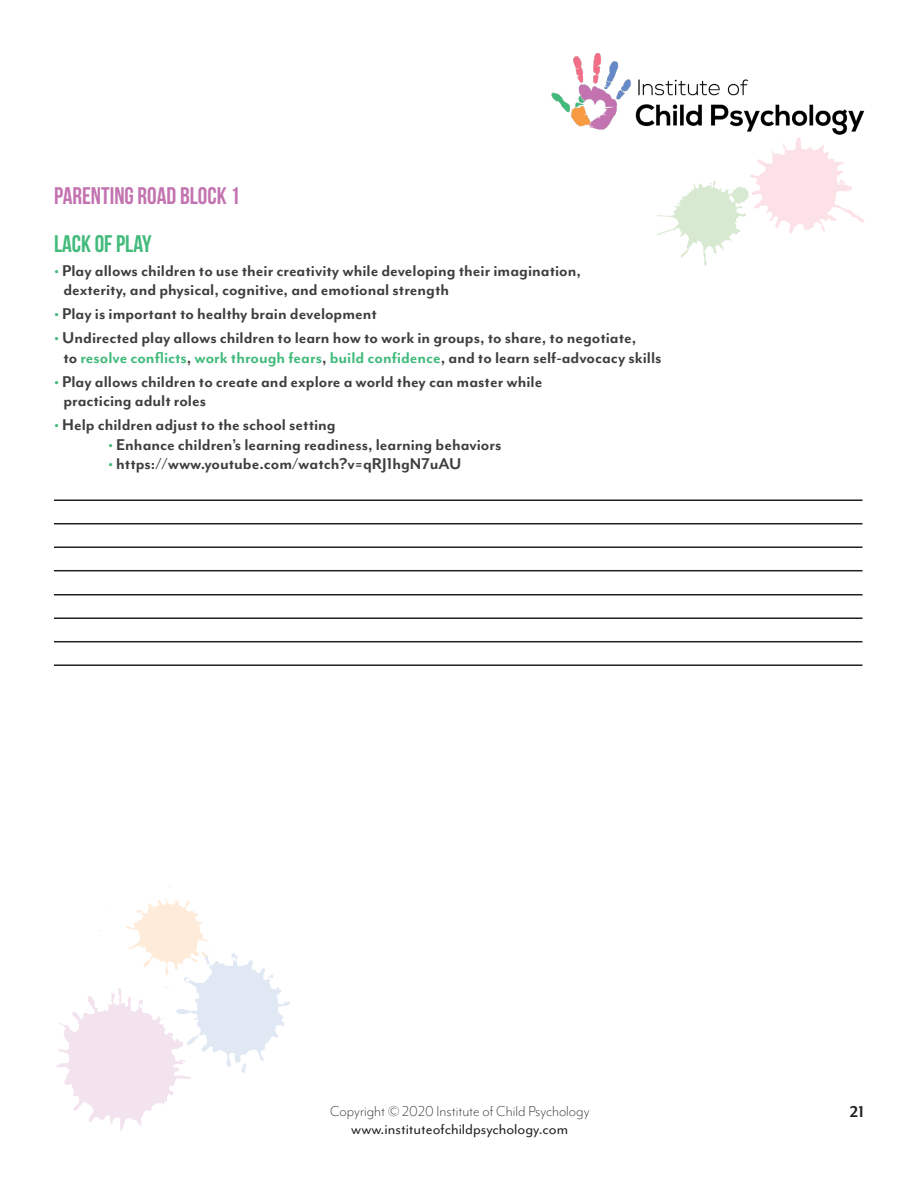
<style>
.page{position:relative;width:918px;height:1188px;background:#fff}
.page>*{position:absolute;margin:0;border:0;box-sizing:border-box;transform-origin:0 0}
.t1{font:24px "Bebas Neue";color:#c373b0}
.t2{font:24px "Bebas Neue";color:#41ba7b}
.t3{font:700 18px "Mr Eaves Mod OT";color:#3e3e3f}
.t4{font:700 18px "Mr Eaves Mod OT";color:#41ba7b}
.t5{font:700 18px "Mr Eaves Mod OT";color:#231f20}
.t6{font:300 16.5px "Mr Eaves Mod OT";color:#231f20}
.t7{font:16.5px "Mr Eaves Mod OT";color:#231f20}
.s1{color:#41ba7b}
.s2{color:#3e3e3f}
</style>
<div class="page">
<img style="left:551px;top:53px;width:314px;height:82px">
<svg style="left:657px;top:138px;width:207px;height:128px"></svg>
<svg style="left:56px;top:898px;width:234px;height:233px"></svg>
<hr style="left:54px;top:500px;width:808px;height:1px;background:#231f20">
<hr style="left:54px;top:523px;width:808px;height:1px;background:#231f20">
<hr style="left:54px;top:546px;width:808px;height:2px;background:#231f20">
<hr style="left:54px;top:570px;width:808px;height:1px;background:#231f20">
<hr style="left:54px;top:594px;width:808px;height:2px;background:#231f20">
<hr style="left:54px;top:617px;width:808px;height:2px;background:#231f20">
<hr style="left:54px;top:641px;width:808px;height:1px;background:#231f20">
<hr style="left:54px;top:664px;width:808px;height:2px;background:#231f20">
<p class="t1" style="left:54px;top:182px;width:187px">PARENTING ROAD BLOCK 1</p>
<p class="t2" style="left:54px;top:230px;width:99px">LACK OF PLAY</p>
<p class="t3" style="left:54px;top:261px;width:529px"><span class="s1">•</span> Play allows children to use their creativity while developing their imagination,</p>
<p class="t3" style="left:63px;top:280px;width:387px">dexterity, and physical, cognitive, and emotional strength</p>
<p class="t3" style="left:54px;top:304px;width:325px"><span class="s1">•</span> Play is important to healthy brain development</p>
<p class="t3" style="left:54px;top:328px;width:584px"><span class="s1">•</span> Undirected play allows children to learn how to work in groups, to share, to negotiate,</p>
<p class="t4" style="left:63px;top:348px;width:600px"><span class="s2">to</span> resolve conflicts<span class="s2">,</span> work through fears<span class="s2">,</span> build confidence<span class="s2">, and to learn self-advocacy skills</span></p>
<p class="t3" style="left:54px;top:372px;width:490px"><span class="s1">•</span> Play allows children to create and explore a world they can master while</p>
<p class="t3" style="left:63px;top:391px;width:144px">practicing adult roles</p>
<p class="t3" style="left:54px;top:415px;width:283px"><span class="s1">•</span> Help children adjust to the school setting</p>
<p class="t3" style="left:108px;top:435px;width:395px"><span class="s1">•</span> Enhance children’s learning readiness, learning behaviors</p>
<p class="t3" style="left:108px;top:454px;width:355px"><span class="s1">•</span> https://www.youtube.com/watch?v=qRJ1hgN7uAU</p>
<p class="t6" style="left:330px;top:1102px;width:261px">Copyright © 2020 Institute of Child Psychology</p>
<p class="t7" style="left:351px;top:1120px;width:218px">www.instituteofchildpsychology.com</p>
<p class="t5" style="left:850px;top:1102px;width:16px">21</p>
</div>
